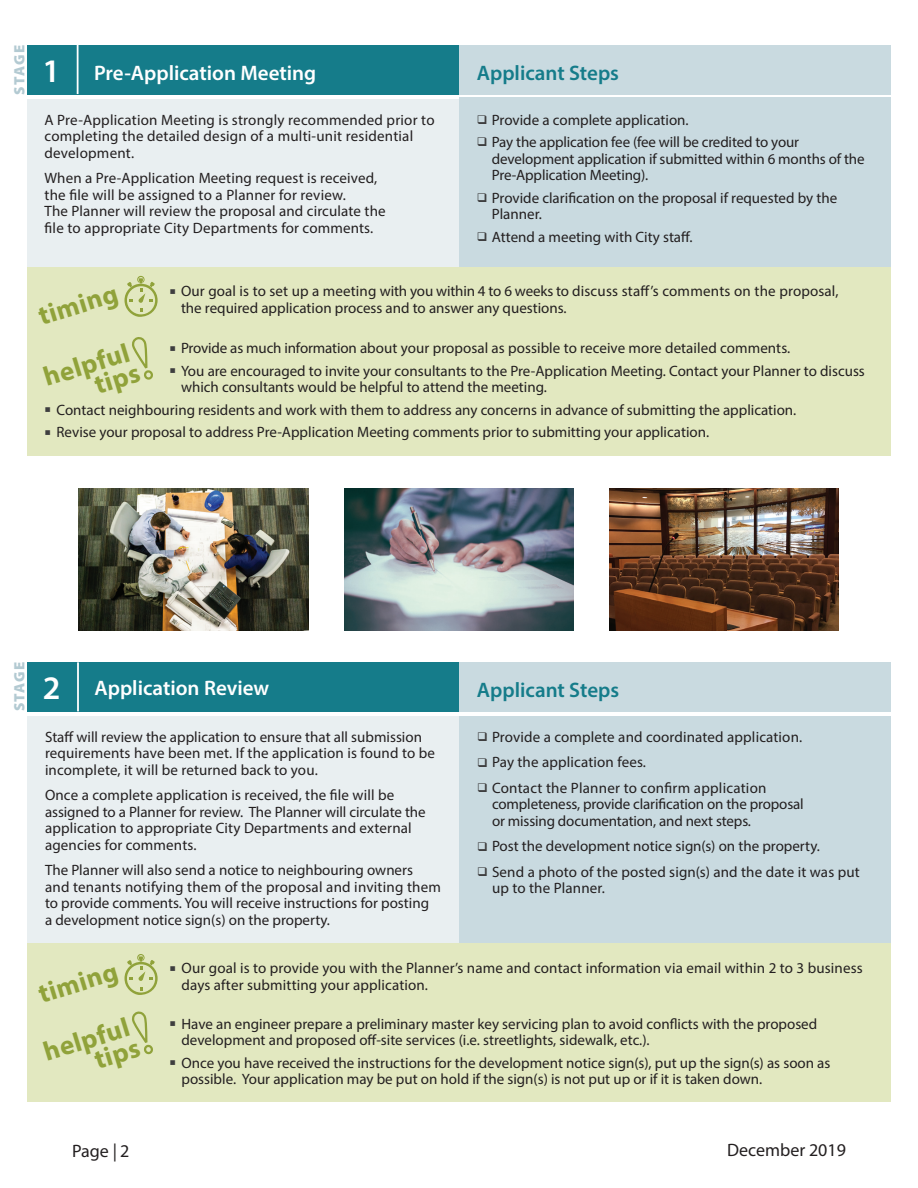
<style>
.page{position:relative;width:918px;height:1188px;background:#fff}
.page>*{position:absolute;margin:0;border:0;box-sizing:border-box;transform-origin:0 0}
.t1{font:600 33px "Myriad Pro";color:#fff}
.t2{font:700 27px/22.5px "Myriad Pro";color:#90a23a;text-align:right}
.t3{font:600 21px "Myriad Pro";color:#fff}
.t4{font:600 21px "Myriad Pro";color:#157c8a}
.t5{font:18px "Myriad Pro";color:#231f20}
.t6{font:15px/16.5px "Myriad Pro";color:#231f20}
.t7{font:900 15px "Myriad Pro";letter-spacing:.07em;color:#b3cad2}
.s1{font-size:33px}
</style>
<div class="page">
<div style="left:459px;top:717px;width:432px;height:226px;background:#c9dae0"></div>
<div style="left:459px;top:662px;width:432px;height:50px;background:#c9dae0"></div>
<div style="left:27px;top:717px;width:432px;height:226px;background:#e9eff1"></div>
<div style="left:27px;top:662px;width:432px;height:50px;background:#157c8a"></div>
<hr style="left:77px;top:662px;width:2px;height:49px;background:#fff">
<div style="left:27px;top:943px;width:864px;height:159px;background:#e2e8c0"></div>
<svg style="left:132px;top:1011px;width:21px;height:44px"></svg>
<svg style="left:124px;top:954px;width:34px;height:41px"></svg>
<div style="left:459px;top:98px;width:432px;height:169px;background:#c9dae0"></div>
<div style="left:459px;top:45px;width:432px;height:49px;background:#c9dae0"></div>
<div style="left:27px;top:99px;width:432px;height:168px;background:#e9eff1"></div>
<div style="left:27px;top:45px;width:432px;height:49px;background:#157c8a"></div>
<hr style="left:77px;top:45px;width:2px;height:49px;background:#fff">
<div style="left:27px;top:267px;width:864px;height:189px;background:#e2e8c0"></div>
<svg style="left:132px;top:337px;width:21px;height:43px"></svg>
<svg style="left:124px;top:275px;width:34px;height:42px"></svg>
<img style="left:78px;top:488px;width:230px;height:143px">
<img style="left:344px;top:488px;width:230px;height:143px">
<img style="left:609px;top:488px;width:230px;height:143px">
<p class="t7" style="left:9px;top:94px;width:51px;rotate:-90deg">STAGE</p>
<h3 class="t3" style="left:43px;top:59px;width:275px"><span class="s1">1</span> Pre-Application Meeting</h3>
<h3 class="t4" style="left:477px;top:59px;width:144px">Applicant Steps</h3>
<p class="t6" style="left:45px;top:111px;width:392px">A Pre-Application Meeting is strongly recommended prior to completing the detailed design of a multi-unit residential development.</p>
<p class="t6" style="left:45px;top:169px;width:343px">When a Pre-Application Meeting request is received, the file will be assigned to a Planner for review.<br>The Planner will review the proposal and circulate the file to appropriate City Departments for comments.</p>
<p class="t6" style="left:492px;top:108px;width:309px;line-height:22.5px">Provide a complete application.<br>Pay the application fee (fee will be credited to your</p>
<p class="t6" style="left:492px;top:150px;width:374px">development application if submitted within 6 months of the<br>Pre-Application Meeting).</p>
<p class="t6" style="left:492px;top:189px;width:347px">Provide clarification on the proposal if requested by the<br>Planner.</p>
<p class="t6" style="left:492px;top:228px;width:202px">Attend a meeting with City staff.</p>
<h2 class="t2" style="left:36px;top:305px;width:83px;rotate:-17deg">timing</h2>
<p class="t6" style="left:181px;top:283px;width:659px">Our goal is to set up a meeting with you within 4 to 6 weeks to discuss staff’s comments on the proposal, the required application process and to answer any questions.</p>
<h2 class="t2" style="left:41px;top:366px;width:94px;rotate:-17deg">helpful tips</h2>
<p class="t6" style="left:181px;top:337px;width:685px;line-height:22.5px">Provide as much information about your proposal as possible to receive more detailed comments.<br>You are encouraged to invite your consultants to the Pre-Application Meeting. Contact your Planner to discuss</p>
<p class="t6" style="left:57px;top:376px;width:741px;line-height:22.5px;text-indent:125px">which consultants would be helpful to attend the meeting.<br>Contact neighbouring residents and work with them to address any concerns in advance of submitting the application.<br>Revise your proposal to address Pre-Application Meeting comments prior to submitting your application.</p>
<p class="t7" style="left:9px;top:711px;width:51px;rotate:-90deg">STAGE</p>
<h1 class="t1" style="left:43px;top:667px;width:19px">2</h1>
<h3 class="t3" style="left:94px;top:674px;width:176px">Application Review</h3>
<h3 class="t4" style="left:477px;top:677px;width:144px">Applicant Steps</h3>
<p class="t6" style="left:45px;top:728px;width:391px">Staff will review the application to ensure that all submission requirements have been met. If the application is found to be incomplete, it will be returned back to you.</p>
<p class="t6" style="left:45px;top:787px;width:382px">Once a complete application is received, the file will be assigned to a Planner for review. The Planner will circulate the application to appropriate City Departments and external agencies for comments.</p>
<p class="t6" style="left:45px;top:862px;width:398px">The Planner will also send a notice to neighbouring owners and tenants notifying them of the proposal and inviting them to provide comments. You will receive instructions for posting<br>a development notice sign(s) on the property.</p>
<p class="t6" style="left:182px;top:960px;width:683px">Our goal is to provide you with the Planner’s name and contact information via email within 2 to 3 business days after submitting your application.</p>
<p class="t6" style="left:182px;top:1015px;width:637px">Have an engineer prepare a preliminary master key servicing plan to avoid conflicts with the proposed development and proposed off-site services (i.e. streetlights, sidewalk, etc.).</p>
<p class="t6" style="left:182px;top:1054px;width:650px">Once you have received the instructions for the development notice sign(s), put up the sign(s) as soon as possible. Your application may be put on hold if the sign(s) is not put up or if it is taken down.</p>
<p class="t6" style="left:492px;top:724px;width:312px;line-height:25.5px">Provide a complete and coordinated application.<br>Pay the application fees.<br>Contact the Planner to confirm application</p>
<p class="t6" style="left:492px;top:796px;width:313px">completeness, provide clarification on the proposal or missing documentation, and next steps.</p>
<p class="t6" style="left:492px;top:833px;width:369px;line-height:25.5px">Post the development notice sign(s) on the property.<br>Send a photo of the posted sign(s) and the date it was put</p>
<p class="t6" style="left:492px;top:880px;width:114px">up to the Planner.</p>
<h2 class="t2" style="left:36px;top:983px;width:83px;rotate:-17deg">timing</h2>
<h2 class="t2" style="left:41px;top:1041px;width:94px;rotate:-17deg">helpful tips</h2>
<p class="t5" style="left:72px;top:1139px;width:59px">Page | 2</p>
<p class="t5" style="left:727px;top:1139px;width:120px">December 2019</p>
</div>
